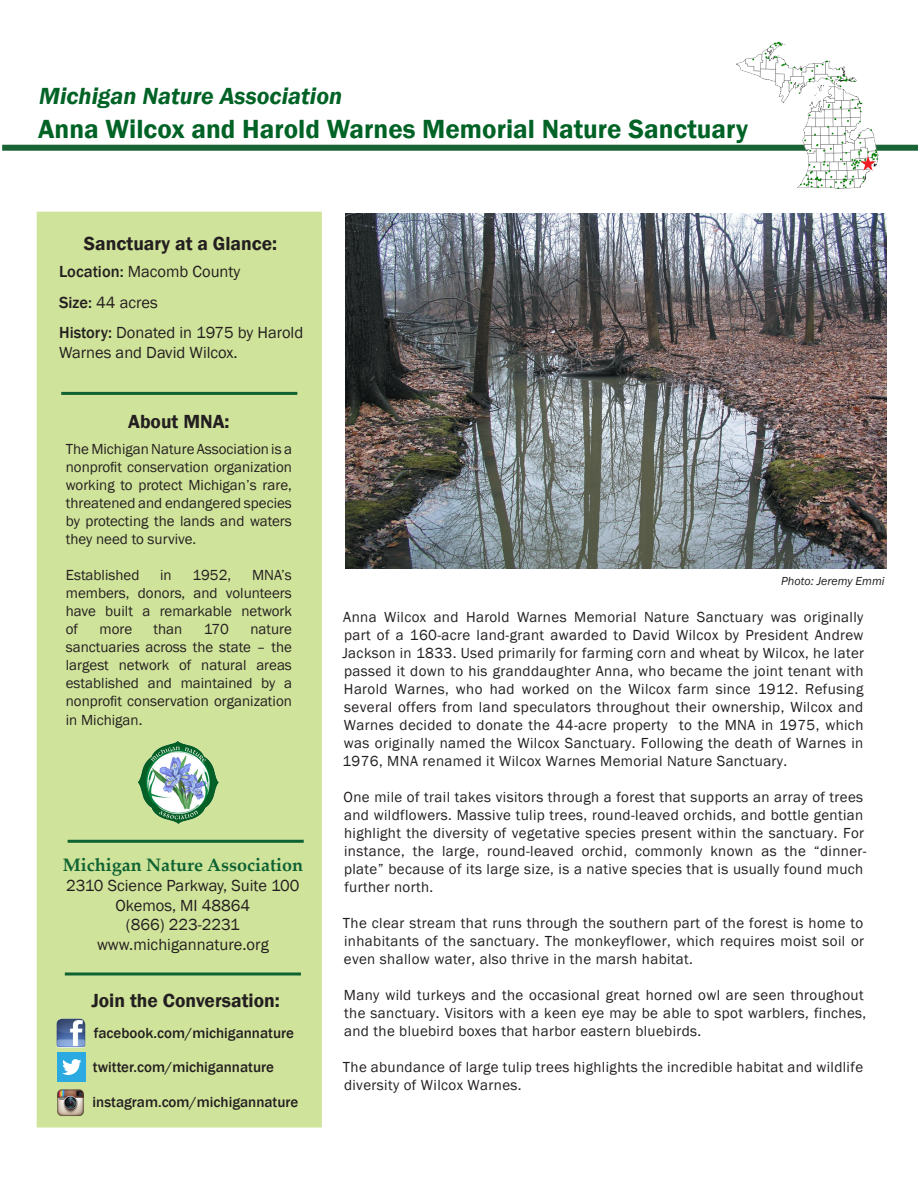
<style>
.page{position:relative;width:918px;height:1188px;background:#fff}
.page>*{position:absolute;margin:0;border:0;box-sizing:border-box;transform-origin:0 0}
.t1{font:600 27px "Franklin Gothic";color:#006325}
.t2{font:italic 600 24px "Franklin Gothic";color:#006325}
.t3{font:600 19.5px "Franklin Gothic";color:#231f20}
.t4{font:700 18px "Palatino Linotype";color:#0f6333}
.t5{font:16.5px/19.8px "Franklin Gothic";color:#231f20}
.t6{font:15px/18px "Franklin Gothic";letter-spacing:.025em;color:#231f20;text-align:justify}
.t7{font:500 15px "Franklin Gothic";color:#231f20}
.t8{font:15px "Franklin Gothic";color:#231f20}
.t9{font:italic 12px "Franklin Gothic";color:#231f20}
.s1{font-weight:500}
</style>
<div class="page">
<div style="left:2px;top:145px;width:916px;height:6px;background:#1a6335"></div>
<div style="left:37px;top:212px;width:285px;height:916px;background:#d0e39a;border:2px solid #d0e39a"></div>
<hr style="left:61px;top:392px;width:236px;height:3px;background:#0f6333">
<hr style="left:68px;top:840px;width:236px;height:3px;background:#0f6333">
<hr style="left:65px;top:972px;width:236px;height:3px;background:#0f6333">
<img style="left:137px;top:741px;width:82px;height:83px">
<div style="left:57px;top:1052px;width:29px;height:30px;background:#2aaae1"></div>
<svg style="left:62px;top:1059px;width:19px;height:16px"></svg>
<img style="left:56px;top:1019px;width:29px;height:29px">
<img style="left:57px;top:1089px;width:27px;height:27px">
<img style="left:345px;top:213px;width:542px;height:356px">
<img style="left:726px;top:42px;width:176px;height:147px">
<img style="left:860px;top:156px;width:15px;height:14px">
<p class="t2" style="left:39px;top:80px;width:304px">Michigan Nature Association</p>
<p class="t1" style="left:38px;top:112px;width:711px">Anna Wilcox and Harold Warnes Memorial Nature Sanctuary</p>
<p class="t3" style="left:84px;top:232px;width:195px">Sanctuary at a Glance:</p>
<p class="t5" style="left:59px;top:262px;width:183px"><span class="s1">Location:</span> Macomb County</p>
<p class="t5" style="left:59px;top:293px;width:100px"><span class="s1">Size:</span> 44 acres</p>
<p class="t5" style="left:59px;top:323px;width:246px"><span class="s1">History:</span> Donated in 1975 by Harold<br>Warnes and David Wilcox.</p>
<p class="t3" style="left:128px;top:410px;width:103px">About MNA:</p>
<p class="t6" style="left:66px;top:440px;width:228px">The Michigan Nature Association is a nonprofit conservation organization working to protect Michigan’s rare, threatened and endangered species by protecting the lands and waters they need to survive.</p>
<p class="t8" style="left:66px;top:565px;width:75px">Established</p>
<p class="t6" style="left:160px;top:566px;width:13px">in</p>
<p class="t6" style="left:193px;top:566px;width:40px">1952,</p>
<p class="t6" style="left:66px;top:566px;width:228px;text-indent:186px">MNA’s members, donors, and volunteers have built a remarkable network of</p>
<p class="t6" style="left:99px;top:620px;width:34px">more</p>
<p class="t6" style="left:154px;top:620px;width:30px">than</p>
<p class="t6" style="left:204px;top:620px;width:27px">170</p>
<p class="t6" style="left:66px;top:620px;width:228px;text-indent:185px">nature sanctuaries across the state – the largest network of natural areas established and maintained by a nonprofit conservation organization</p>
<p class="t8" style="left:66px;top:711px;width:78px">in Michigan.</p>
<p class="t4" style="left:63px;top:852px;width:242px">Michigan Nature Association</p>
<p class="t5" style="left:66px;top:876px;width:235px">2310 Science Parkway, Suite 100</p>
<p class="t5" style="left:115px;top:896px;width:136px">Okemos, MI 48864</p>
<p class="t5" style="left:126px;top:915px;width:115px">(866) 223-2231</p>
<p class="t5" style="left:97px;top:935px;width:173px">www.michigannature.org</p>
<p class="t3" style="left:91px;top:989px;width:190px">Join the Conversation:</p>
<p class="t7" style="left:94px;top:1024px;width:202px">facebook.com/michigannature</p>
<p class="t7" style="left:93px;top:1058px;width:183px">twitter.com/michigannature</p>
<p class="t7" style="left:93px;top:1093px;width:207px">instagram.com/michigannature</p>
<p class="t9" style="left:781px;top:574px;width:105px">Photo: Jeremy Emmi</p>
<p class="t6" style="left:342px;top:608px;width:523px">Anna Wilcox and Harold Warnes Memorial Nature Sanctuary was originally part of a 160-acre land-grant awarded to David Wilcox by President Andrew Jackson in 1833. Used primarily for farming corn and wheat by Wilcox, he later passed it down to his granddaughter Anna, who became the joint tenant with Harold Warnes, who had worked on the Wilcox farm since 1912. Refusing several offers from land speculators throughout their ownership, Wilcox and Warnes decided to donate the 44-acre property to the MNA in 1975, which was originally named the Wilcox Sanctuary. Following the death of Warnes in 1976, MNA renamed it Wilcox Warnes Memorial Nature Sanctuary.</p>
<p class="t6" style="left:344px;top:788px;width:525px;text-align:left">One mile of trail takes visitors through a forest that supports an array of trees and wildflowers. Massive tulip trees, round-leaved orchids, and bottle gentian highlight the diversity of vegetative species present within the sanctuary. For instance, the large, round-leaved orchid, commonly known as the “dinner&shy;plate” because of its large size, is a native species that is usually found much further north.</p>
<p class="t6" style="left:343px;top:914px;width:523px">The clear stream that runs through the southern part of the forest is home to inhabitants of the sanctuary. The monkeyflower, which requires moist soil or even shallow water, also thrive in the marsh habitat.</p>
<p class="t6" style="left:344px;top:986px;width:524px;text-align:left">Many wild turkeys and the occasional great horned owl are seen throughout the sanctuary. Visitors with a keen eye may be able to spot warblers, finches, and the bluebird boxes that harbor eastern bluebirds.</p>
<p class="t6" style="left:343px;top:1058px;width:522px">The abundance of large tulip trees highlights the incredible habitat and wildlife diversity of Wilcox Warnes.</p>
</div>
